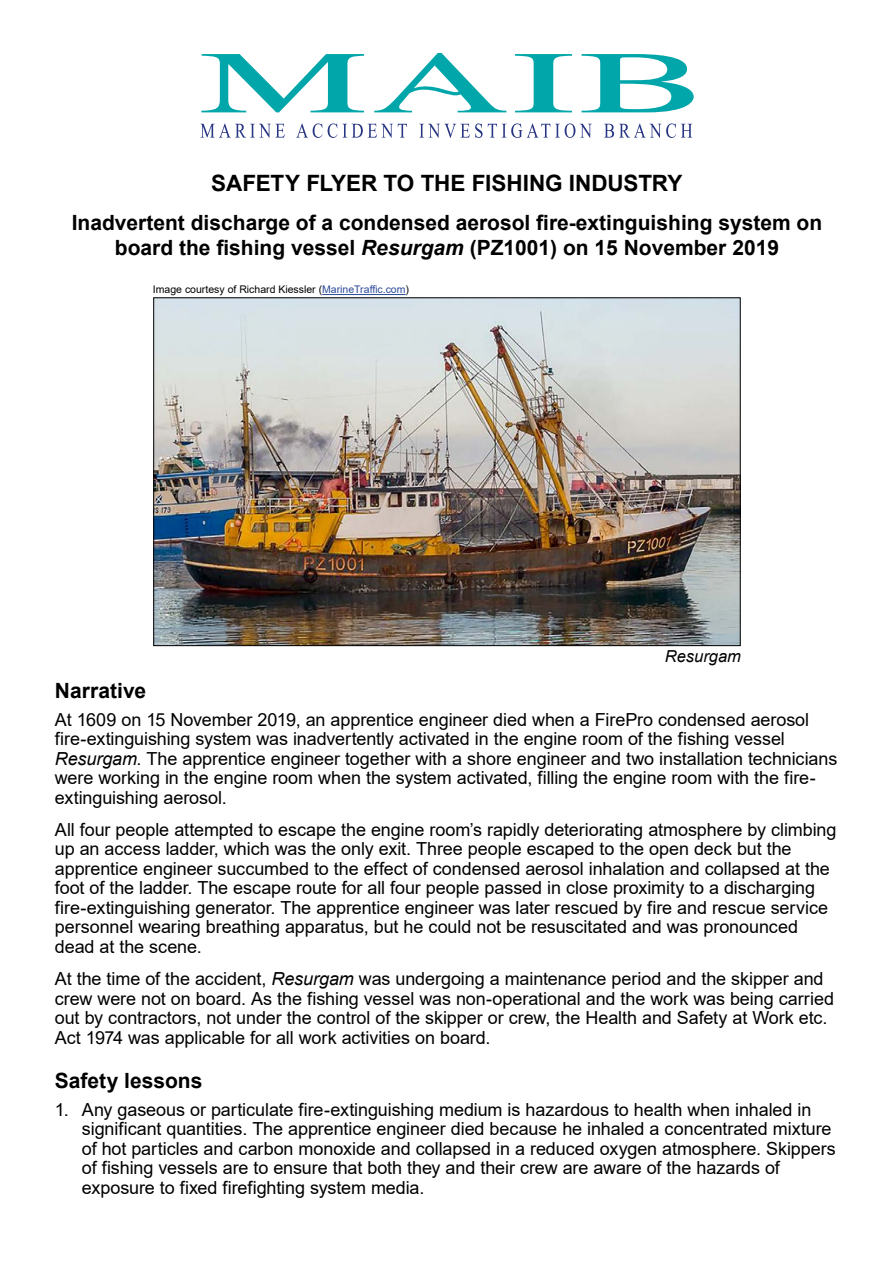
<style>
.page{position:relative;width:893px;height:1263px;background:#fff}
.page>*{position:absolute;margin:0;border:0;box-sizing:border-box;transform-origin:0 0}
.Flyer_Heading_to_the_Industry{font:700 22.5px "Arial";letter-spacing:-.005em;color:#000}
.Flyer_Heading_subject{font:700 21px/25.2px "Arial";color:#000;text-align:center}
.Flyer_Sub_Headers{font:700 21px "Arial";color:#000}
.Flyer_Main_Body_Text{font:18px/19.5px "Arial";letter-spacing:-.005em;color:#000}
.t1{font:italic 16.5px "Arial";color:#000}
.Courtesy_text{font:10.5px "Arial";color:#000}
.s1{font-style:italic}
.s2{color:#2c4a9a}
</style>
<div class="page">
<svg style="left:201px;top:54px;width:163px;height:58px"></svg>
<svg style="left:374px;top:53px;width:132px;height:59px"></svg>
<svg style="left:515px;top:54px;width:57px;height:58px"></svg>
<svg style="left:581px;top:54px;width:113px;height:58px"></svg>
<svg style="left:200px;top:123px;width:85px;height:15px"></svg>
<svg style="left:296px;top:123px;width:111px;height:15px"></svg>
<svg style="left:419px;top:123px;width:173px;height:15px"></svg>
<svg style="left:604px;top:123px;width:88px;height:15px"></svg>
<img style="left:155px;top:299px;width:584px;height:345px">
<hr style="left:322px;top:294px;width:84px;height:1px;background:#2c4a9a">
<h1 class="Flyer_Heading_to_the_Industry" style="left:211px;top:167px;width:473px">SAFETY FLYER TO THE FISHING INDUSTRY</h1>
<h2 class="Flyer_Heading_subject" style="left:72px;top:210px;width:752px">Inadvertent discharge of a condensed aerosol fire-extinguishing system on board the fishing vessel <span class="s1">Resurgam</span> (PZ1001) on 15 November 2019</h2>
<p class="Courtesy_text" style="left:153px;top:282px;width:258px">Image courtesy of Richard Kiessler (<span class="s2">MarineTraffic.com</span>)</p>
<p class="t1" style="left:665px;top:645px;width:78px">Resurgam</p>
<h2 class="Flyer_Sub_Headers" style="left:55px;top:675px;width:93px">Narrative</h2>
<p class="Flyer_Main_Body_Text" style="left:55px;top:709px;width:784px">At 1609 on 15 November 2019, an apprentice engineer died when a FirePro condensed aerosol fire-extinguishing system was inadvertently activated in the engine room of the fishing vessel <span class="s1">Resurgam</span>. The apprentice engineer together with a shore engineer and two installation technicians were working in the engine room when the system activated, filling the engine room with the fire&shy;extinguishing aerosol.</p>
<p class="Flyer_Main_Body_Text" style="left:55px;top:820px;width:783px">All four people attempted to escape the engine room’s rapidly deteriorating atmosphere by climbing up an access ladder, which was the only exit. Three people escaped to the open deck but the apprentice engineer succumbed to the effect of condensed aerosol inhalation and collapsed at the foot of the ladder. The escape route for all four people passed in close proximity to a discharging fire-extinguishing generator. The apprentice engineer was later rescued by fire and rescue service personnel wearing breathing apparatus, but he could not be resuscitated and was pronounced dead at the scene.</p>
<p class="Flyer_Main_Body_Text" style="left:55px;top:969px;width:781px">At the time of the accident, <span class="s1">Resurgam</span> was undergoing a maintenance period and the skipper and crew were not on board. As the fishing vessel was non-operational and the work was being carried out by contractors, not under the control of the skipper or crew, the Health and Safety at Work etc.<br>Act 1974 was applicable for all work activities on board.</p>
<h2 class="Flyer_Sub_Headers" style="left:55px;top:1065px;width:149px">Safety lessons</h2>
<p class="Flyer_Main_Body_Text" style="left:82px;top:1099px;width:755px;text-indent:-27px">1. Any gaseous or particulate fire-extinguishing medium is hazardous to health when inhaled in significant quantities. The apprentice engineer died because he inhaled a concentrated mixture of hot particles and carbon monoxide and collapsed in a reduced oxygen atmosphere. Skippers of fishing vessels are to ensure that both they and their crew are aware of the hazards of exposure to fixed firefighting system media.</p>
</div>
